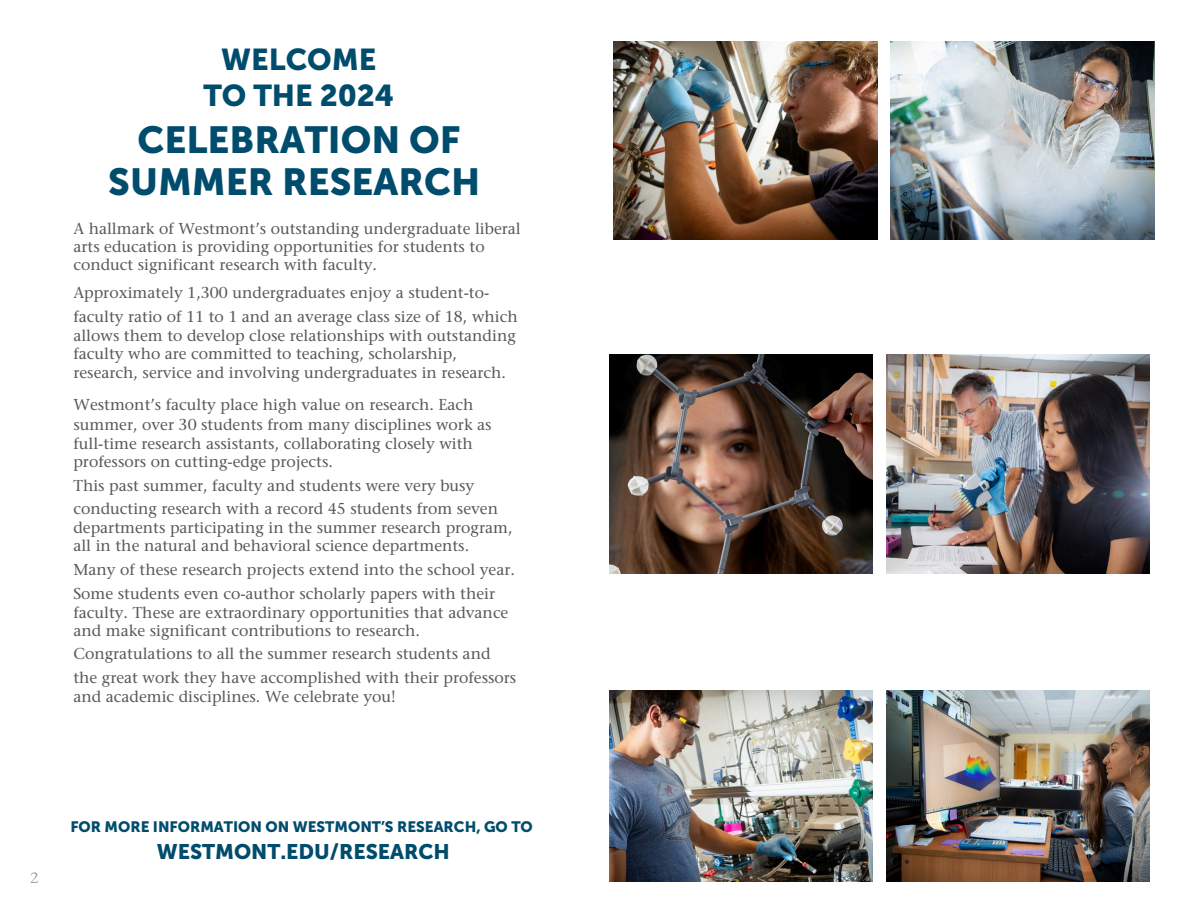
<style>
.page{position:relative;width:1188px;height:918px;background:#fff}
.page>*{position:absolute;margin:0;border:0;box-sizing:border-box;transform-origin:0 0}
.t1{font:37.5px/41.7px "Museo Sans 900";color:#004c6d;text-align:center}
.t2{font:30px/36px "Museo Sans 900";color:#004c6d;text-align:center}
.t3{font:21px "Museo Sans 900";color:#004c6d}
.t4{font:500 15.75px/18px "Stone Serif Std";color:#58585a}
.t5{font:15px "Museo Sans 900";color:#004c6d}
</style>
<div class="page">
<svg style="left:31px;top:872px;width:7px;height:11px"></svg>
<img style="left:613px;top:42px;width:264px;height:198px">
<img style="left:891px;top:42px;width:263px;height:198px">
<img style="left:609px;top:354px;width:264px;height:220px">
<img style="left:886px;top:354px;width:263px;height:220px">
<img style="left:609px;top:690px;width:264px;height:192px">
<img style="left:886px;top:690px;width:263px;height:192px">
<h2 class="t2" style="left:203px;top:41px;width:192px">WELCOME<br>TO THE 2024</h2>
<h1 class="t1" style="left:108px;top:119px;width:373px">CELEBRATION OF<br>SUMMER RESEARCH</h1>
<p class="t4" style="left:73px;top:221px;width:449px">A hallmark of Westmont’s outstanding undergraduate liberal arts education is providing opportunities for students to conduct significant research with faculty.</p>
<p class="t4" style="left:73px;top:285px;width:417px">Approximately 1,300 undergraduates enjoy a student-to-</p>
<p class="t4" style="left:73px;top:309px;width:446px">faculty ratio of 11 to 1 and an average class size of 18, which</p>
<p class="t4" style="left:73px;top:328px;width:444px">allows them to develop close relationships with outstanding</p>
<p class="t4" style="left:73px;top:346px;width:385px">faculty who are committed to teaching, scholarship,</p>
<p class="t4" style="left:73px;top:365px;width:434px">research, service and involving undergraduates in research.</p>
<p class="t4" style="left:73px;top:397px;width:402px">Westmont’s faculty place high value on research. Each</p>
<p class="t4" style="left:73px;top:417px;width:420px">summer, over 30 students from many disciplines work as</p>
<p class="t4" style="left:73px;top:436px;width:401px">full-time research assistants, collaborating closely with</p>
<p class="t4" style="left:73px;top:454px;width:261px">professors on cutting-edge projects.</p>
<p class="t4" style="left:73px;top:478px;width:402px">This past summer, faculty and students were very busy</p>
<p class="t4" style="left:73px;top:501px;width:426px">conducting research with a record 45 students from seven</p>
<p class="t4" style="left:73px;top:521px;width:441px">departments participating in the summer research program,</p>
<p class="t4" style="left:73px;top:539px;width:397px">all in the natural and behavioral science departments.</p>
<p class="t4" style="left:73px;top:562px;width:443px">Many of these research projects extend into the school year.</p>
<p class="t4" style="left:73px;top:586px;width:423px">Some students even co-author scholarly papers with their</p>
<p class="t4" style="left:73px;top:605px;width:437px">faculty. These are extraordinary opportunities that advance</p>
<p class="t4" style="left:73px;top:623px;width:348px">and make significant contributions to research.</p>
<p class="t4" style="left:73px;top:647px;width:419px">Congratulations to all the summer research students and</p>
<p class="t4" style="left:73px;top:670px;width:444px">the great work they have accomplished with their professors</p>
<p class="t4" style="left:73px;top:689px;width:324px">and academic disciplines. We celebrate you!</p>
<h3 class="t5" style="left:70px;top:818px;width:464px">FOR MORE INFORMATION ON WESTMONT’S RESEARCH, GO TO</h3>
<h3 class="t3" style="left:157px;top:839px;width:295px">WESTMONT.EDU/RESEARCH</h3>
</div>
